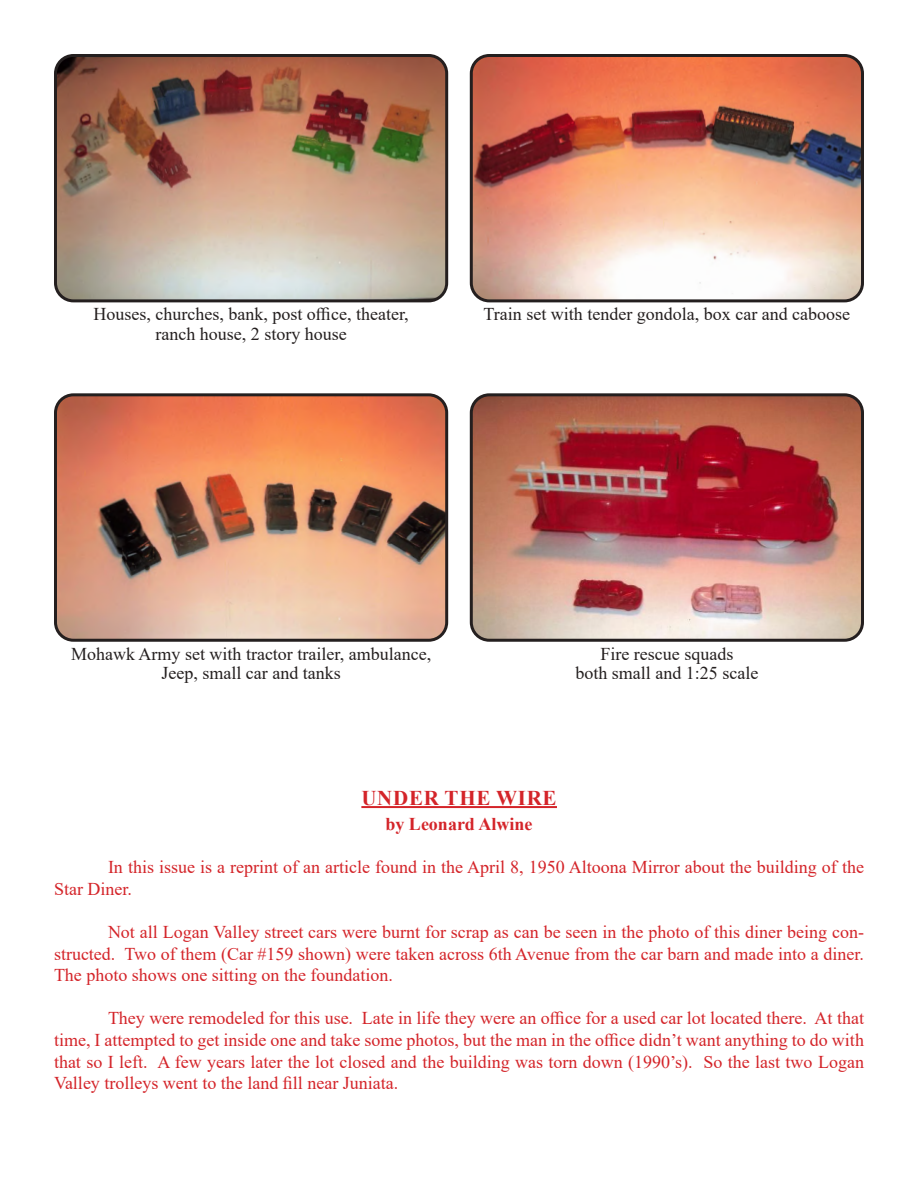
<style>
.page{position:relative;width:918px;height:1188px;background:#fff}
.page>*{position:absolute;margin:0;border:0;box-sizing:border-box;transform-origin:0 0}
.t1{font:700 21px "Times New Roman";letter-spacing:.035em;color:#d42429}
.t2{font:18px/21.6px "Times New Roman";color:#d42429;text-align:justify}
.t3{font:18px/19.5px "Times New Roman";color:#241f1f;text-align:center}
.t4{font:700 18px "Times New Roman";color:#d42429}
</style>
<div class="page">
<hr style="left:361px;top:806px;width:196px;height:2px;background:#d42429">
<img style="left:58px;top:58px;width:389px;height:243px">
<div style="left:54px;top:54px;width:394px;height:248px;border:3px solid #241f1f;border-radius:18px"></div>
<img style="left:471px;top:58px;width:389px;height:243px">
<div style="left:470px;top:54px;width:394px;height:248px;border:3px solid #241f1f;border-radius:18px"></div>
<img style="left:58px;top:397px;width:386px;height:241px">
<div style="left:54px;top:393px;width:394px;height:249px;border:3px solid #241f1f;border-radius:18px"></div>
<img style="left:474px;top:397px;width:386px;height:241px">
<div style="left:470px;top:393px;width:394px;height:249px;border:3px solid #241f1f;border-radius:18px"></div>
<p class="t3" style="left:93px;top:304px;width:317px">Houses, churches, bank, post office, theater, ranch house, 2 story house</p>
<p class="t3" style="left:484px;top:304px;width:368px">Train set with tender gondola, box car and caboose</p>
<p class="t3" style="left:71px;top:643px;width:362px">Mohawk Army set with tractor trailer, ambulance,<br>Jeep, small car and tanks</p>
<p class="t3" style="left:575px;top:643px;width:184px">Fire rescue squads<br>both small and 1:25 scale</p>
<p class="t1" style="left:361px;top:783px;width:197px">UNDER THE WIRE</p>
<p class="t4" style="left:385px;top:811px;width:149px">by Leonard Alwine</p>
<p class="t2" style="left:54px;top:856px;width:812px;text-indent:54px">In this issue is a reprint of an article found in the April 8, 1950 Altoona Mirror about the building of the<br>Star Diner.</p>
<p class="t2" style="left:54px;top:921px;width:811px;text-indent:54px">Not all Logan Valley street cars were burnt for scrap as can be seen in the photo of this diner being con&shy;structed. Two of them (Car #159 shown) were taken across 6th Avenue from the car barn and made into a diner.<br>The photo shows one sitting on the foundation.</p>
<p class="t2" style="left:54px;top:1007px;width:812px;text-indent:54px">They were remodeled for this use. Late in life they were an office for a used car lot located there. At that time, I attempted to get inside one and take some photos, but the man in the office didn’t want anything to do with that so I left. A few years later the lot closed and the building was torn down (1990’s). So the last two Logan Valley trolleys went to the land fill near Juniata.</p>
</div>
